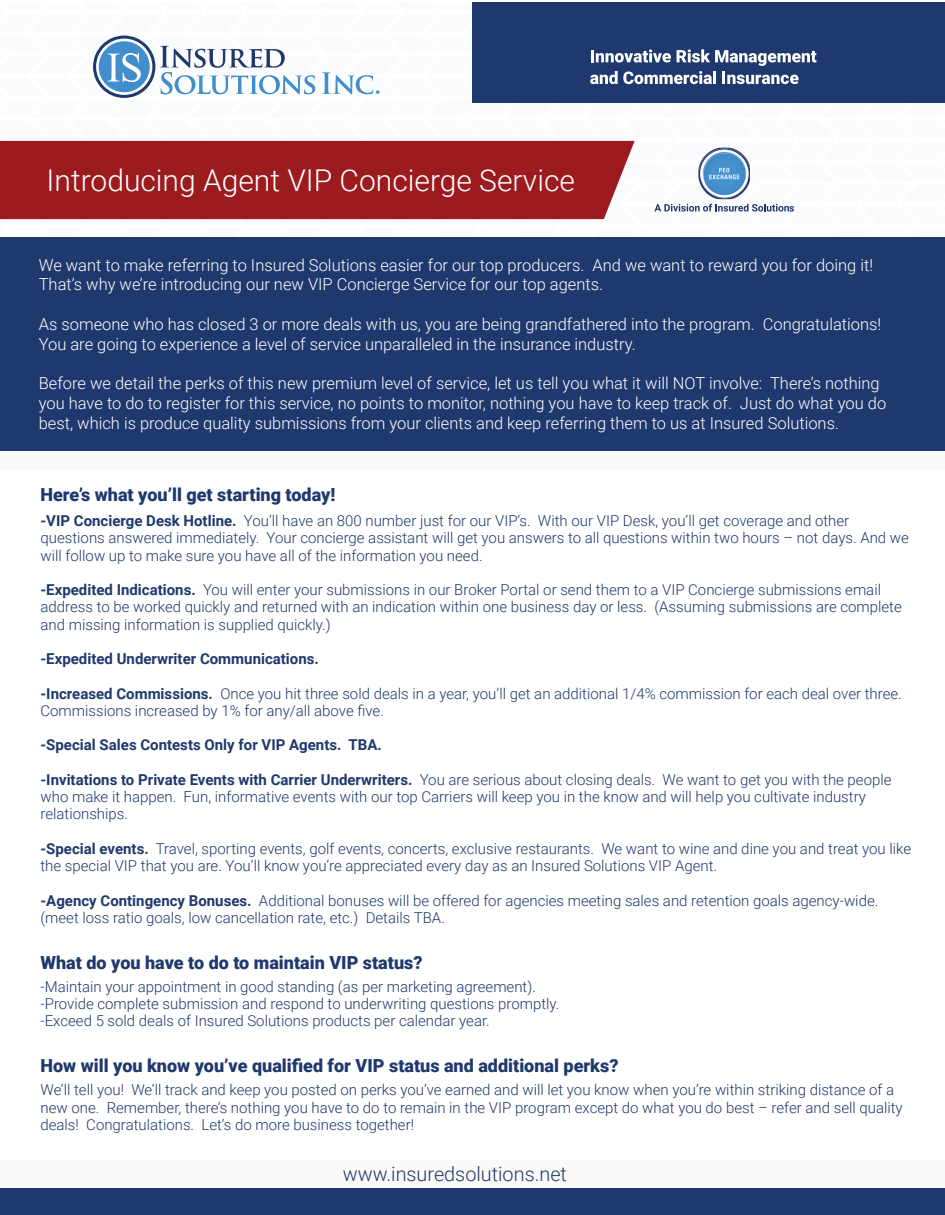
<style>
.page{position:relative;width:945px;height:1215px;background:#fff}
.page>*{position:absolute;margin:0;border:0;box-sizing:border-box;transform-origin:0 0}
.t1{font:300 30px "Roboto";color:#fff}
.t2{font:300 19.8px "Roboto";color:#1f386d}
.t3{font:900 18px "Roboto";color:#1f386d}
.t4{font:300 16.5px/19.8px "Roboto";color:#fff}
.t5{font:300 15px/17.2px "Roboto";color:#1f386d}
.t6{font:700 15px "Roboto";color:#1f386d}
.s1{font-weight:700}
</style>
<div class="page">
<img style="left:1px;top:35px;width:943px;height:203px">
<div style="left:472px;top:2px;width:472px;height:101px;background:#1f386d"></div>
<div style="left:1px;top:141px;width:634px;height:78px;background:#9c1b1f"></div>
<svg style="left:590px;top:49px;width:226px;height:35px"></svg>
<div style="left:1px;top:450px;width:943px;height:740px;background:#fbfaf9"></div>
<div style="left:1px;top:1189px;width:943px;height:26px;background:#1f386d"></div>
<svg style="left:654px;top:204px;width:140px;height:8px"></svg>
<svg style="left:322px;top:72px;width:57px;height:22px"></svg>
<svg style="left:93px;top:36px;width:222px;height:62px"></svg>
<div style="left:0;top:470px;width:945px;height:689px;background:#fff"></div>
<div style="left:1px;top:238px;width:944px;height:213px;background:#1f386d"></div>
<img style="left:698px;top:148px;width:52px;height:51px">
<h1 class="t1" style="left:47px;top:159px;width:530px">Introducing Agent VIP Concierge Service</h1>
<p class="t4" style="left:39px;top:254px;width:836px">We want to make referring to Insured Solutions easier for our top producers. And we want to reward you for doing it!<br>That’s why we’re introducing our new VIP Concierge Service for our top agents.</p>
<p class="t4" style="left:39px;top:314px;width:844px">As someone who has closed 3 or more deals with us, you are being grandfathered into the program. Congratulations!<br>You are going to experience a level of service unparalleled in the insurance industry.</p>
<p class="t4" style="left:39px;top:373px;width:849px">Before we detail the perks of this new premium level of service, let us tell you what it will NOT involve: There’s nothing you have to do to register for this service, no points to monitor, nothing you have to keep track of. Just do what you do best, which is produce quality submissions from your clients and keep referring them to us at Insured Solutions.</p>
<p class="t3" style="left:40px;top:482px;width:296px">Here’s what you’ll get starting today!</p>
<p class="t5" style="left:40px;top:512px;width:870px"><span class="s1">-VIP Concierge Desk Hotline.</span> You’ll have an 800 number just for our VIP’s. With our VIP Desk, you’ll get coverage and other questions answered immediately. Your concierge assistant will get you answers to all questions within two hours – not days. And we will follow up to make sure you have all of the information you need.</p>
<p class="t5" style="left:40px;top:581px;width:863px"><span class="s1">-Expedited Indications.</span> You will enter your submissions in our Broker Portal or send them to a VIP Concierge submissions email address to be worked quickly and returned with an indication within one business day or less. (Assuming submissions are complete and missing information is supplied quickly.)</p>
<p class="t6" style="left:40px;top:648px;width:280px">-Expedited Underwriter Communications.</p>
<p class="t5" style="left:40px;top:684px;width:863px"><span class="s1">-Increased Commissions.</span> Once you hit three sold deals in a year, you’ll get an additional 1/4% commission for each deal over three.<br>Commissions increased by 1% for any/all above five.</p>
<p class="t6" style="left:40px;top:735px;width:343px">-Special Sales Contests Only for VIP Agents. TBA.</p>
<p class="t5" style="left:40px;top:770px;width:853px"><span class="s1">-Invitations to Private Events with Carrier Underwriters.</span> You are serious about closing deals. We want to get you with the people who make it happen. Fun, informative events with our top Carriers will keep you in the know and will help you cultivate industry relationships.</p>
<p class="t5" style="left:40px;top:839px;width:872px"><span class="s1">-Special events.</span> Travel, sporting events, golf events, concerts, exclusive restaurants. We want to wine and dine you and treat you like the special VIP that you are. You’ll know you’re appreciated every day as an Insured Solutions VIP Agent.</p>
<p class="t5" style="left:40px;top:891px;width:839px"><span class="s1">-Agency Contingency Bonuses.</span> Additional bonuses will be offered for agencies meeting sales and retention goals agency-wide. (meet loss ratio goals, low cancellation rate, etc.) Details TBA.</p>
<p class="t3" style="left:40px;top:950px;width:384px">What do you have to do to maintain VIP status?</p>
<p class="t5" style="left:40px;top:977px;width:521px">-Maintain your appointment in good standing (as per marketing agreement). -Provide complete submission and respond to underwriting questions promptly. -Exceed 5 sold deals of Insured Solutions products per calendar year.</p>
<p class="t3" style="left:40px;top:1053px;width:580px">How will you know you’ve qualified for VIP status and additional perks?</p>
<p class="t5" style="left:40px;top:1081px;width:864px">We’ll tell you! We’ll track and keep you posted on perks you’ve earned and will let you know when you’re within striking distance of a new one. Remember, there’s nothing you have to do to remain in the VIP program except do what you do best – refer and sell quality deals! Congratulations. Let’s do more business together!</p>
<h2 class="t2" style="left:343px;top:1160px;width:226px">www.insuredsolutions.net</h2>
</div>
